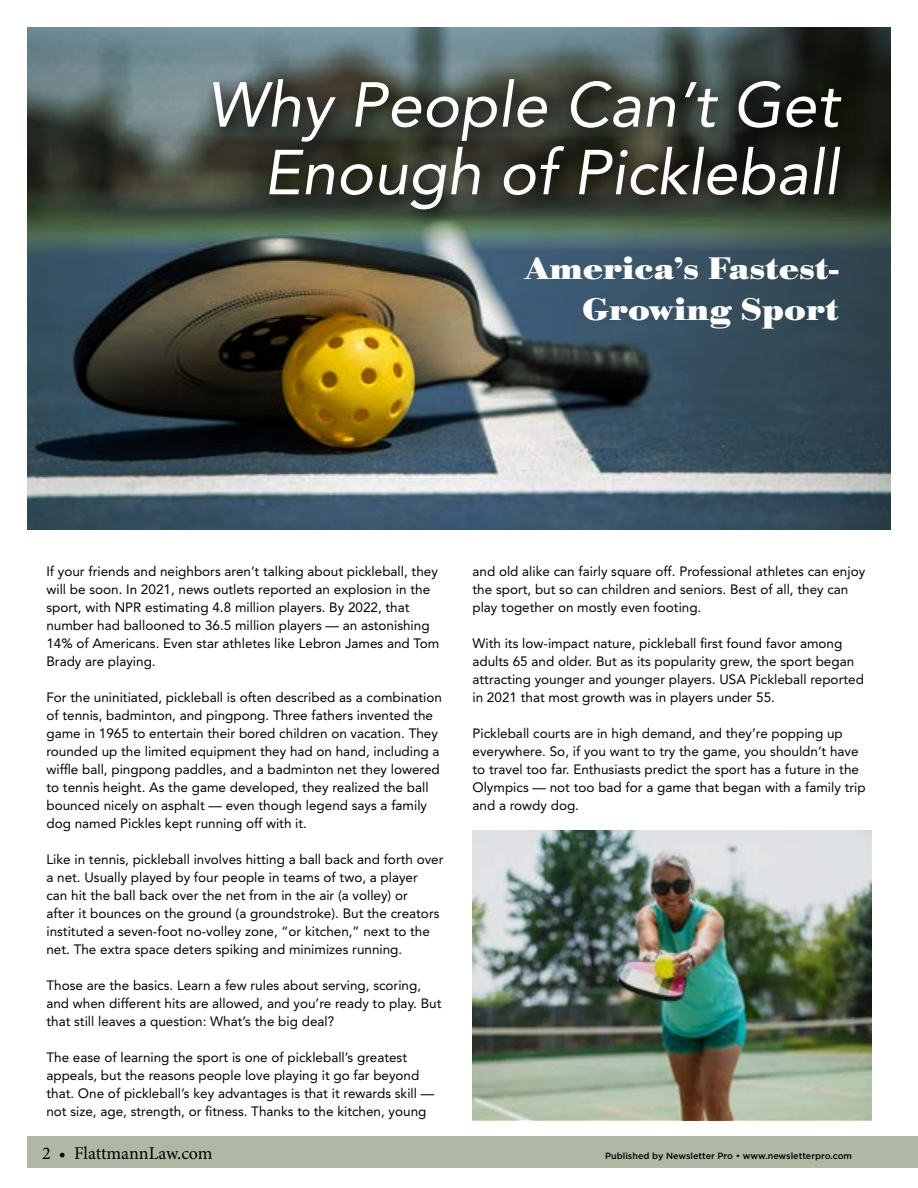
<style>
.page{position:relative;width:918px;height:1188px;background:#fff}
.page>*{position:absolute;margin:0;border:0;box-sizing:border-box;transform-origin:0 0}
.t1{font:italic 62.85px/67.7px "Avenir LT Std";color:#fff;text-align:right}
.t2{font:700 32.4px/40.8px "Bodoni URW";color:#fff;text-align:right;scale:1.11 1}
.t3{font:18px "Minion Pro";color:#000}
.t4{font:13.5px/18px "Avenir LT Std";color:#000}
.t5{font:500 9px "Gotham";color:#000}
</style>
<div class="page">
<img style="left:27px;top:27px;width:891px;height:1141px">
<h1 class="t1" style="left:207px;top:72px;width:634px">Why People Can’t Get<br>Enough of Pickleball</h1>
<h2 class="t2" style="left:525px;top:249px;width:284px">America’s Fastest-<br>Growing Sport</h2>
<p class="t4" style="left:46px;top:562px;width:394px">If your friends and neighbors aren’t talking about pickleball, they will be soon. In 2021, news outlets reported an explosion in the sport, with NPR estimating 4.8 million players. By 2022, that number had ballooned to 36.5 million players — an astonishing 14% of Americans. Even star athletes like Lebron James and Tom Brady are playing.</p>
<p class="t4" style="left:46px;top:688px;width:397px">For the uninitiated, pickleball is often described as a combination of tennis, badminton, and pingpong. Three fathers invented the game in 1965 to entertain their bored children on vacation. They rounded up the limited equipment they had on hand, including a wiffle ball, pingpong paddles, and a badminton net they lowered to tennis height. As the game developed, they realized the ball bounced nicely on asphalt — even though legend says a family dog named Pickles kept running off with it.</p>
<p class="t4" style="left:46px;top:850px;width:399px">Like in tennis, pickleball involves hitting a ball back and forth over a net. Usually played by four people in teams of two, a player<br>can hit the ball back over the net from in the air (a volley) or<br>after it bounces on the ground (a groundstroke). But the creators instituted a seven-foot no-volley zone, “or kitchen,” next to the net. The extra space deters spiking and minimizes running.</p>
<p class="t4" style="left:46px;top:976px;width:397px">Those are the basics. Learn a few rules about serving, scoring, and when different hits are allowed, and you’re ready to play. But that still leaves a question: What’s the big deal?</p>
<p class="t4" style="left:46px;top:1048px;width:389px">The ease of learning the sport is one of pickleball’s greatest appeals, but the reasons people love playing it go far beyond that. One of pickleball’s key advantages is that it rewards skill — not size, age, strength, or fitness. Thanks to the kitchen, young</p>
<p class="t4" style="left:472px;top:562px;width:394px">and old alike can fairly square off. Professional athletes can enjoy the sport, but so can children and seniors. Best of all, they can play together on mostly even footing.</p>
<p class="t4" style="left:472px;top:634px;width:393px">With its low-impact nature, pickleball first found favor among adults 65 and older. But as its popularity grew, the sport began attracting younger and younger players. USA Pickleball reported in 2021 that most growth was in players under 55.</p>
<p class="t4" style="left:472px;top:724px;width:395px">Pickleball courts are in high demand, and they’re popping up everywhere. So, if you want to try the game, you shouldn’t have to travel too far. Enthusiasts predict the sport has a future in the Olympics — not too bad for a game that began with a family trip and a rowdy dog.</p>
<h3 class="t3" style="left:42px;top:1141px;width:172px">2 • FlattmannLaw.com</h3>
<p class="t5" style="left:605px;top:1150px;width:249px">Published by Newsletter Pro • www.newsletterpro.com</p>
</div>
